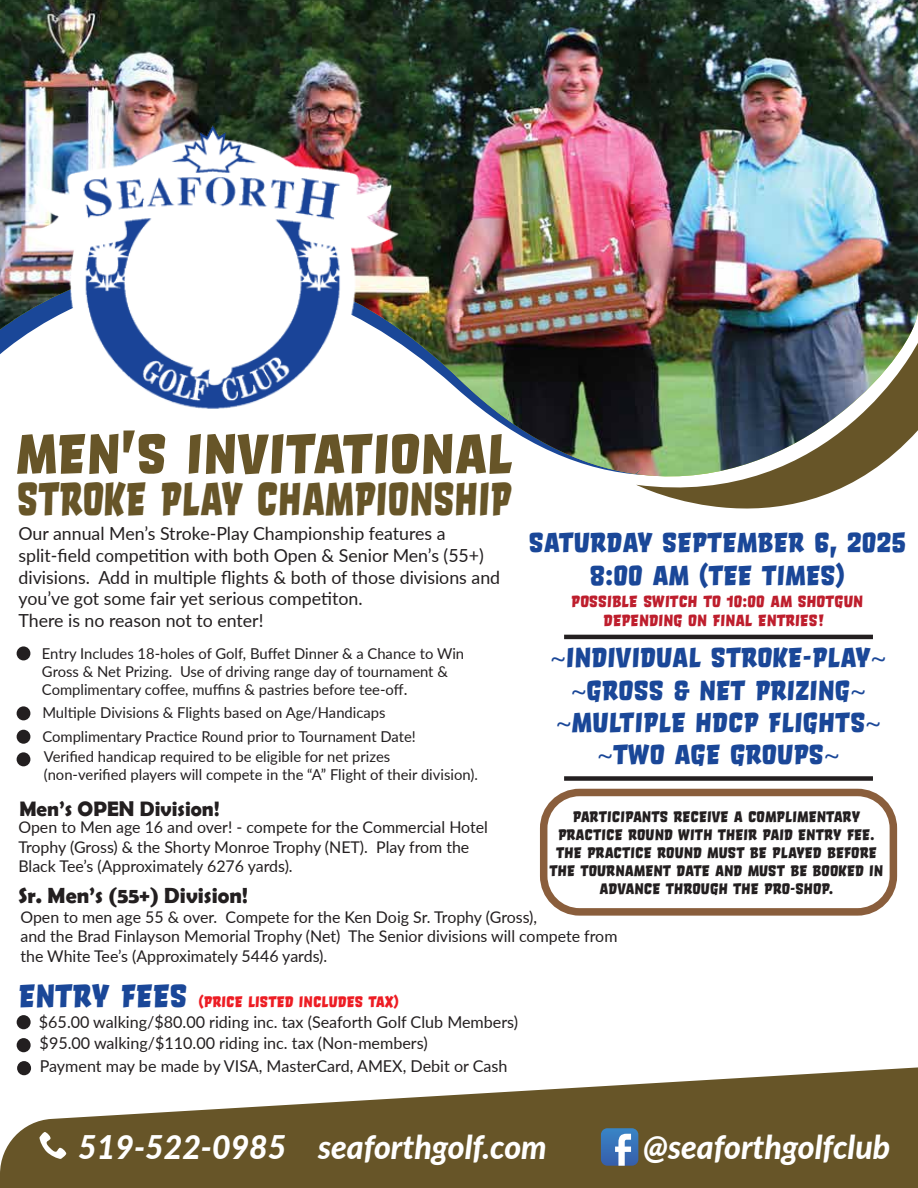
<style>
.page{position:relative;width:918px;height:1188px;background:#fff}
.page>*{position:absolute;margin:0;border:0;box-sizing:border-box;transform-origin:0 0}
.t1{font:54.3px "Orgovan Brush";color:#675528;scale:.96 1}
.t2{font:45.45px "Orgovan Brush";color:#675528;scale:.81 1}
.t3{font:italic 800 32.55px "Lato";color:#fff}
.t4{font:27px/32.4px "Orgovan Brush";color:#1a4798;text-align:center;scale:.96 1}
.t5{font:700 22.05px "Berlin Sans FB Demi";color:#231f20}
.t6{font:700 21px "Berlin Sans FB Demi";color:#231f20}
.t7{font:18px/21.6px "Lato";color:#231f20}
.t8{font:16.35px/21.5px "Lato";color:#231f20}
.t9{font:16.2px/19.5px "Lato";color:#231f20}
.t10{font:15.9px/19px "Orgovan Brush";color:#be1e2d;text-align:center;scale:.96 1}
.t11{font:15px/18px "Lato";color:#231f20}
.t12{font:15px/18px "Orgovan Brush";color:#231f20;text-align:center;scale:.96 1}
.t13{font:15px "Orgovan Brush";color:#ed1d24;scale:.96 1}
.s1{font-size:16.2px}
.s2{font-family:"Myriad Pro"}
.s3{font-size:31.5px;color:#1a4798}
</style>
<div class="page">
<img style="left:0;top:0;width:918px;height:475px">
<img style="left:636px;top:343px;width:282px;height:166px">
<hr style="left:564px;top:635px;width:309px;height:4px;background:#231f20">
<div style="left:564px;top:776px;width:309px;height:5px;background:#231f20"></div>
<svg style="left:0;top:1067px;width:918px;height:121px;fill:#675528"></svg>
<svg style="left:40px;top:1132px;width:26px;height:27px"></svg>
<div style="left:17px;top:1015px;width:14px;height:14px;background:#231f20;border-radius:50%"></div>
<div style="left:17px;top:1038px;width:14px;height:14px;background:#231f20;border-radius:50%"></div>
<div style="left:17px;top:646px;width:13px;height:14px;background:#231f20;border-radius:50%"></div>
<div style="left:17px;top:706px;width:13px;height:14px;background:#231f20;border-radius:50%"></div>
<div style="left:17px;top:730px;width:13px;height:14px;background:#231f20;border-radius:50%"></div>
<div style="left:17px;top:1061px;width:14px;height:14px;background:#231f20;border-radius:50%"></div>
<div style="left:17px;top:752px;width:13px;height:14px;background:#231f20;border-radius:50%"></div>
<svg style="left:601px;top:1128px;width:37px;height:38px"></svg>
<div style="left:540px;top:789px;width:357px;height:127px;border:8px solid #8a5e3c;border-radius:36px"></div>
<img style="left:7px;top:123px;width:409px;height:303px">
<h1 class="t1" style="left:16px;top:420px;width:520px">MEN’S INVITATIONAL</h1>
<h2 class="t2" style="left:17px;top:470px;width:613px">STROKE PLAY CHAMPIONSHIP</h2>
<p class="t7" style="left:18px;top:522px;width:483px">Our annual Men’s Stroke-Play Championship features a split-field competition with both Open &amp; Senior Men’s (55+) divisions. Add in multiple flights &amp; both of those divisions and you’ve got some fair yet serious competiton.<br>There is no reason not to enter!</p>
<p class="t11" style="left:42px;top:644px;width:424px">Entry Includes 18-holes of Golf, Buffet Dinner &amp; a Chance to Win<br>Gross &amp; Net Prizing. Use of driving range day of tournament &amp;<br>Complimentary coffee, muffins &amp; pastries before tee-off<span class="s1">.</span></p>
<p class="t11" style="left:42px;top:727px;width:375px">Complimentary Practice Round prior to Tournament Date!</p>
<p class="t11" style="left:42px;top:703px;width:345px">Multiple Divisions &amp; Flights based on Age/Handicaps</p>
<p class="t11" style="left:44px;top:747px;width:436px">Verified handicap required to be eligible for net prizes<br>(non-verified players will compete in the “A” Flight of their division).</p>
<h3 class="t4" style="left:529px;top:526px;width:395px">SATURDAY SEPTEMBER 6, 2025<br>8:00 AM (TEE TIMES)</h3>
<p class="t10" style="left:571px;top:591px;width:306px">POSSIBLE SWITCH TO 10:00 AM SHOTGUN<br>DEPENDING ON FINAL ENTRIES!</p>
<h3 class="t4" style="left:551px;top:641px;width:351px"><span class="s2">~</span>INDIVIDUAL STROKE-PLAY<span class="s2">~ ~</span>GROSS &amp; NET PRIZING<span class="s2">~ ~</span>MULTIPLE HDCP FLIGHTS<span class="s2">~ ~</span>TWO AGE GROUPS<span class="s2">~</span></h3>
<h3 class="t6" style="left:19px;top:796px;width:202px">Men’s OPEN Division!</h3>
<p class="t9" style="left:18px;top:817px;width:471px">Open to Men age 16 and over! - compete for the Commercial Hotel<br>Trophy (Gross) &amp; the Shorty Monroe Trophy (NET). Play from the<br>Black Tee’s (Approximately 6276 yards).</p>
<p class="t12" style="left:550px;top:807px;width:349px">PARTICIPANTS RECEIVE A COMPLIMENTARY PRACTICE ROUND WITH THEIR PAID ENTRY FEE.<br>THE PRACTICE ROUND MUST BE PLAYED BEFORE THE TOURNAMENT DATE AND MUST BE BOOKED IN ADVANCE THROUGH THE PRO-SHOP.</p>
<h3 class="t5" style="left:18px;top:882px;width:231px">Sr. Men’s (55+) Division!</h3>
<p class="t9" style="left:20px;top:907px;width:599px">Open to men age 55 &amp; over. Compete for the Ken Doig Sr. Trophy (Gross),<br>and the Brad Finlayson Memorial Trophy (Net) The Senior divisions will compete from the White Tee’s (Approximately 5446 yards).</p>
<p class="t13" style="left:19px;top:992px;width:398px"><span class="s3">ENTRY FEES</span> (PRICE LISTED INCLUDES TAX)</p>
<p class="t8" style="left:39px;top:1010px;width:481px">$65.00 walking/$80.00 riding inc. tax (Seaforth Golf Club Members) $95.00 walking/$110.00 riding inc. tax (Non-members)</p>
<p class="t8" style="left:40px;top:1055px;width:469px">Payment may be made by VISA, MasterCard, AMEX, Debit or Cash</p>
<h3 class="t3" style="left:78px;top:1123px;width:470px">519-522-0985 seaforthgolf.com</h3>
<h3 class="t3" style="left:643px;top:1123px;width:249px">@seaforthgolfclub</h3>
</div>
